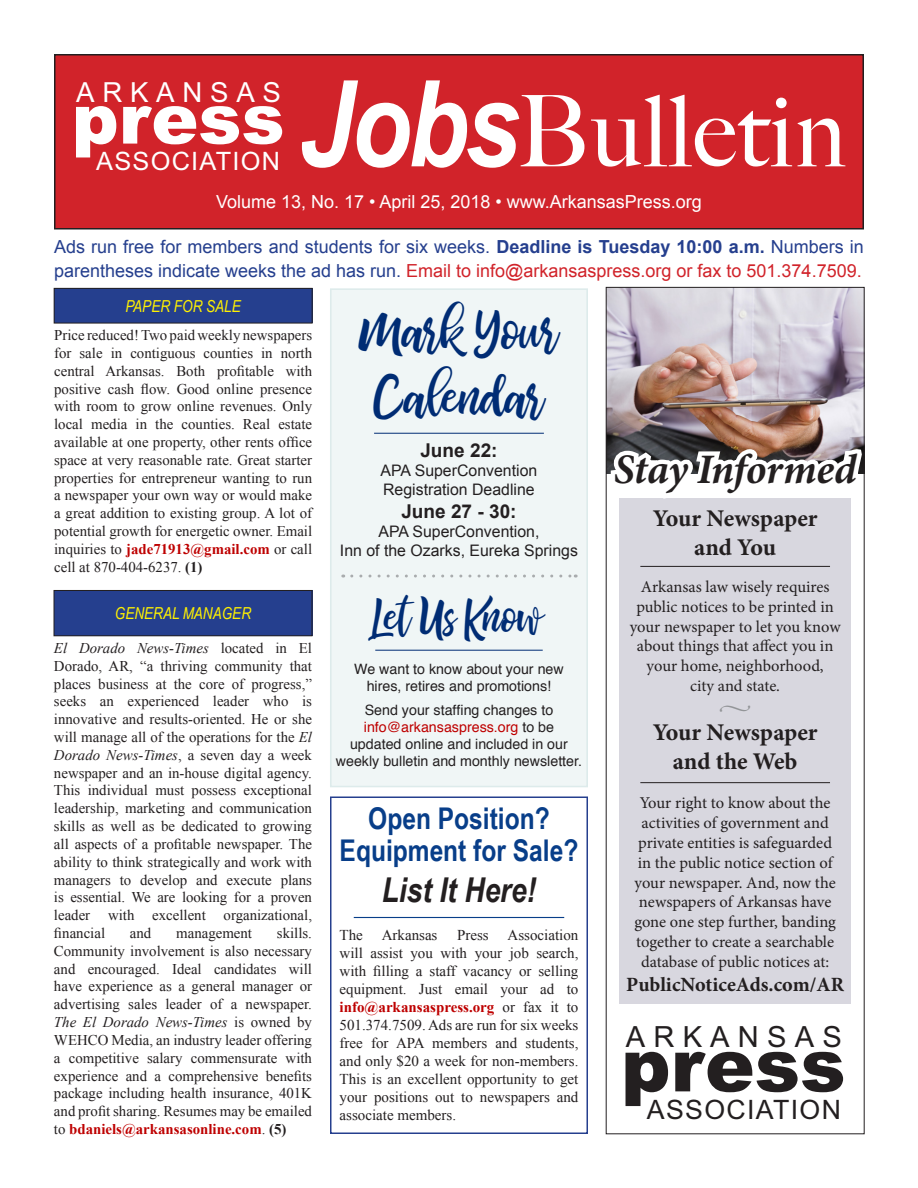
<style>
.page{position:relative;width:918px;height:1188px;background:#fff}
.page>*{position:absolute;margin:0;border:0;box-sizing:border-box;transform-origin:0 0}
.t1{font:500 99px "Big Caslon";letter-spacing:.005em;color:#fff}
.t2{font:900 74.55px "Arial";color:#231f20}
.t3{font:900 70.65px "Arial";color:#fff}
.San_Serif_-_Body_Cop{font:49.35px "bhatoshine";color:#002c74}
.t4{font:italic 700 42px "Minion Pro";letter-spacing:-.005em;color:#231f20}
.San_Serif_-_Body_Cop-2{font:41.25px "bhatoshine";color:#002c74}
.t5{font:italic 700 34.2px "Arial Narrow";color:#231f20}
.t6{font:700 30px "Arial Narrow";color:#083e89}
.t7{font:29.1px "Arial";letter-spacing:.28em;color:#231f20}
.t8{font:27.6px "Arial";letter-spacing:.28em;color:#fff}
.t9{font:26.7px "Arial";letter-spacing:.05em;color:#231f20}
.t10{font:25.35px "Arial";letter-spacing:.05em;color:#fff}
.t11{font:700 24px "Minion Pro";letter-spacing:-.005em;color:#231f20}
.t12{font:700 20.25px "Minion Pro";color:#231f20}
.t13{font:19.5px "Minion Pro";color:#939598}
.t14{font:700 19.05px "Arial";color:#231f20}
.t15{font:18px/24px "Arial";color:#253f8e}
.t16{font:18px "Arial";color:#fff}
.t17{font:16.5px/19.8px "Minion Pro";letter-spacing:-.005em;color:#231f20;text-align:center}
.t18{font:italic 16.5px "Arial Narrow";color:#fff101}
.t19{font:15.9px/19px "Arial";color:#231f20}
.t20{font:15px/18px "Times New Roman";color:#231f20;text-align:justify}
.t21{font:14.85px/17.9px "Times New Roman";color:#231f20;text-align:justify}
.t22{font:14.25px/17.1px "Helvetica";color:#231f20;text-align:center}
.t23{font:14.25px "Helvetica";color:#be0000}
.s1{font-family:"Arial Narrow";font-weight:700;font-style:italic;font-size:120px}
.s2{font-weight:700}
.s3{color:#d1232a}
.s4{font-weight:700;color:#be0000}
.s5{font-style:italic}
.s6{color:#231f20}
</style>
<div class="page">
<div style="left:330px;top:288px;width:258px;height:499px;background:#f0f6f6;border:2px solid #ddebeb"></div>
<div style="left:55px;top:55px;width:808px;height:174px;background:#d1232a"></div>
<div style="left:54px;top:54px;width:810px;height:176px;border:2px solid #231f20"></div>
<img style="left:608px;top:289px;width:254px;height:155px">
<div style="left:619px;top:499px;width:232px;height:505px;background:#d8d7df"></div>
<hr style="left:640px;top:566px;width:190px;height:1px;background:#231f20">
<hr style="left:640px;top:782px;width:190px;height:1px;background:#231f20">
<svg style="left:605px;top:444px;width:260px;height:60px"></svg>
<div style="left:330px;top:796px;width:258px;height:338px;border:2px solid #253f8e"></div>
<hr style="left:353px;top:915px;width:214px;height:4px;background:#fff;opacity:.75">
<div style="left:54px;top:590px;width:258px;height:46px;background:#253f8e"></div>
<div style="left:54px;top:590px;width:258px;height:46px;border:1px solid #231f20"></div>
<div style="left:54px;top:288px;width:258px;height:35px;background:#253f8e"></div>
<div style="left:54px;top:288px;width:258px;height:35px;border:1px solid #231f20"></div>
<svg style="left:352px;top:575px;width:224px;height:3px"></svg>
<hr style="left:375px;top:650px;width:168px;height:1px;background:#002c74">
<hr style="left:374px;top:433px;width:170px;height:1px;background:#002c74">
<p class="t1" style="left:299px;top:50px;width:549px"><span class="s1">Jobs</span>Bulletin</p>
<p class="t16" style="left:216px;top:190px;width:487px">Volume 13, No. 17 • April 25, 2018 • www.ArkansasPress.org</p>
<p class="t8" style="left:76px;top:74px;width:206px">ARKANSAS</p>
<p class="t3" style="left:72px;top:67px;width:215px">press</p>
<p class="t10" style="left:96px;top:144px;width:185px">ASSOCIATION</p>
<p class="t15" style="left:54px;top:235px;width:811px">Ads run free for members and students for six weeks. <span class="s2">Deadline is Tuesday 10:00 a.m.</span> Numbers in parentheses indicate weeks the ad has run. <span class="s3">Email to info@arkansaspress.org or fax to 501.374.7509.</span></p>
<p class="t18" style="left:125px;top:294px;width:117px">PAPER FOR SALE</p>
<p class="t21" style="left:54px;top:326px;width:260px">Price reduced! Two paid weekly newspapers for sale in contiguous counties in north central Arkansas. Both profitable with positive cash flow. Good online presence with room to grow online revenues. Only local media in the counties. Real estate available at one property, other rents office space at very reasonable rate. Great starter properties for entrepreneur wanting to run a newspaper your own way or would make a great addition to existing group. A lot of potential growth for energetic owner. Email inquiries to <span class="s4">jade71913@gmail.com</span> or call cell at 870-404-6237. <span class="s2">(1)</span></p>
<p class="t18" style="left:115px;top:602px;width:138px">GENERAL MANAGER</p>
<p class="t21" style="left:54px;top:639px;width:260px"><span class="s5">El Dorado News-Times</span> located in El Dorado, AR, “a thriving community that places business at the core of progress,” seeks an experienced leader who is innovative and results-oriented. He or she will manage all of the operations for the <span class="s5">El Dorado News-Times</span>, a seven day a week newspaper and an in-house digital agency.<br>This individual must possess exceptional leadership, marketing and communication skills as well as be dedicated to growing all aspects of a profitable newspaper. The ability to think strategically and work with managers to develop and execute plans is essential. We are looking for a proven leader with excellent organizational, financial</p>
<p class="t21" style="left:54px;top:924px;width:260px;text-indent:223px">skills.<br>Community involvement is also necessary and encouraged. Ideal candidates will have experience as a general manager or advertising sales leader of a newspaper.<br><span class="s5">The El Dorado News-Times</span> is owned by WEHCO Media, an industry leader offering a competitive salary commensurate with experience and a comprehensive benefits package including health insurance, 401K and profit sharing. Resumes may be emailed to <span class="s4">bdaniels@arkansasonline.com</span>. <span class="s2">(5)</span></p>
<p class="t21" style="left:130px;top:924px;width:23px">and</p>
<p class="t21" style="left:176px;top:924px;width:77px">management</p>
<p class="San_Serif_-_Body_Cop" style="left:360px;top:293px;width:200px">Mark Your</p>
<p class="San_Serif_-_Body_Cop" style="left:374px;top:359px;width:171px">Calendar</p>
<p class="t14" style="left:420px;top:437px;width:79px">June 22:</p>
<p class="t19" style="left:381px;top:461px;width:158px">APA SuperConvention<br>Registration Deadline</p>
<p class="t14" style="left:401px;top:498px;width:117px">June 27 - 30:</p>
<p class="t19" style="left:378px;top:522px;width:163px">APA SuperConvention,</p>
<p class="t19" style="left:340px;top:541px;width:240px">Inn of the Ozarks, Eureka Springs</p>
<p class="San_Serif_-_Body_Cop-2" style="left:375px;top:585px;width:169px">Let Us Know</p>
<p class="t22" style="left:354px;top:661px;width:211px">We want to know about your new</p>
<p class="t22" style="left:367px;top:678px;width:186px">hires, retires and promotions!</p>
<p class="t22" style="left:365px;top:702px;width:190px">Send your staffing changes to</p>
<p class="t23" style="left:364px;top:716px;width:192px">info@arkansaspress.org <span class="s6">to be</span></p>
<p class="t22" style="left:336px;top:736px;width:248px">updated online and included in our weekly bulletin and monthly newsletter.</p>
<p class="t6" style="left:368px;top:796px;width:183px">Open Position?</p>
<p class="t6" style="left:340px;top:827px;width:240px">Equipment for Sale?</p>
<p class="t5" style="left:382px;top:864px;width:156px">List It Here!</p>
<p class="t20" style="left:340px;top:926px;width:240px;text-indent:168px">Association will assist you with your job search, with filling a staff vacancy or selling equipment. Just email your ad to <span class="s4">info@arkansaspress.org</span> or fax it to 501.374.7509. Ads are run for six weeks free for APA members and students, and only $20 a week for non-members.<br>This is an excellent opportunity to get your positions out to newspapers and associate members.</p>
<p class="t20" style="left:340px;top:926px;width:25px">The</p>
<p class="t20" style="left:382px;top:926px;width:57px">Arkansas</p>
<p class="t20" style="left:457px;top:926px;width:33px">Press</p>
<p class="t4" style="left:614px;top:440px;width:244px">Stay Informed</p>
<p class="t11" style="left:653px;top:501px;width:166px">Your Newspaper</p>
<p class="t11" style="left:694px;top:530px;width:83px">and You</p>
<p class="t17" style="left:630px;top:577px;width:212px">Arkansas law wisely requires public notices to be printed in your newspaper to let you know about things that affect you in your home, neighborhood,</p>
<p class="t17" style="left:690px;top:676px;width:91px">city and state.</p>
<p class="t13" style="left:719px;top:694px;width:34px">•</p>
<p class="t11" style="left:653px;top:716px;width:166px">Your Newspaper</p>
<p class="t11" style="left:673px;top:744px;width:126px">and the Web</p>
<p class="t17" style="left:634px;top:793px;width:203px">Your right to know about the activities of government and private entities is safeguarded in the public notice section of your newspaper. And, now the newspapers of Arkansas have gone one step further, banding together to create a searchable database of public notices at:</p>
<p class="t12" style="left:626px;top:970px;width:219px">PublicNoticeAds.com/AR</p>
<p class="t7" style="left:626px;top:1021px;width:217px">ARKANSAS</p>
<p class="t2" style="left:621px;top:1023px;width:226px">press</p>
<p class="t9" style="left:647px;top:1095px;width:196px">ASSOCIATION</p>
</div>
